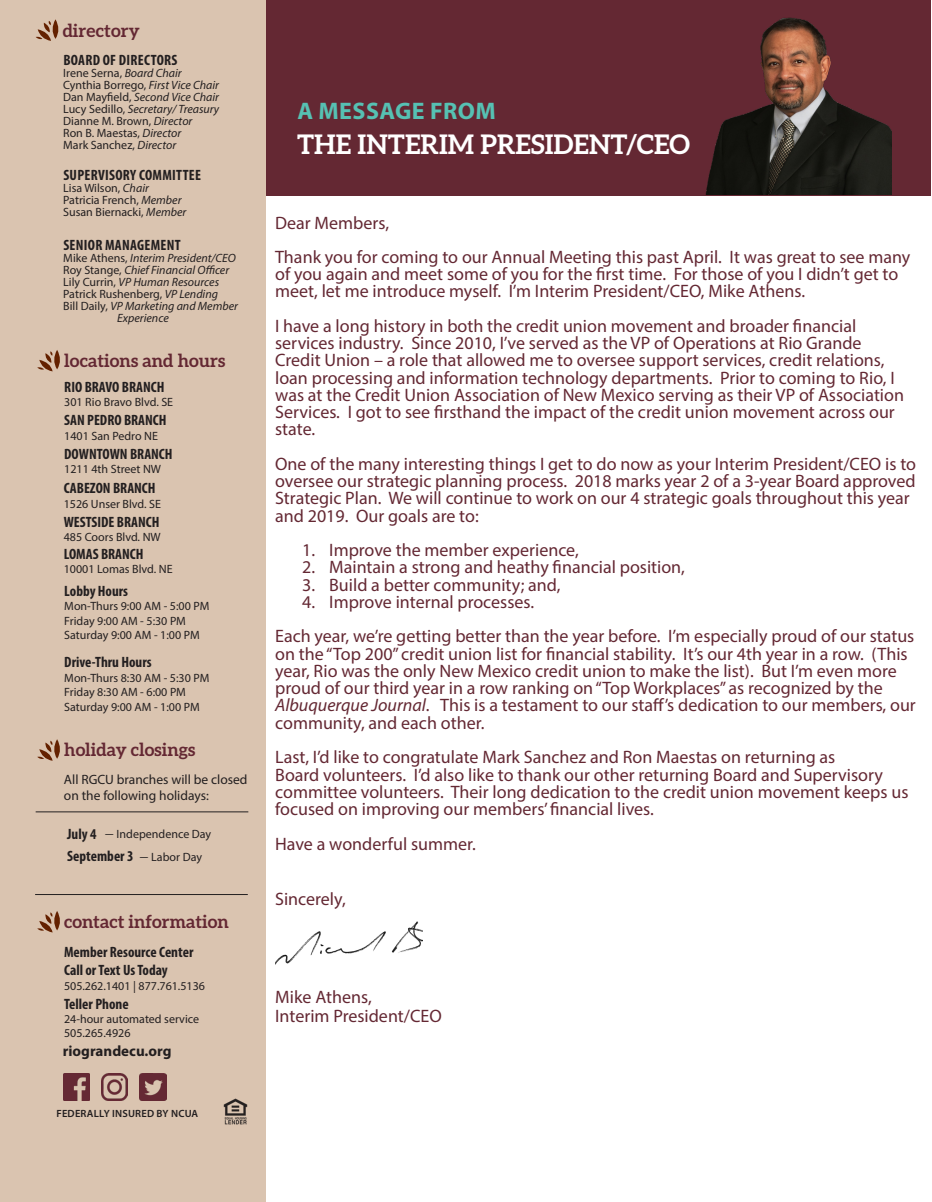
<style>
.page{position:relative;width:932px;height:1202px;background:#fff}
.page>*{position:absolute;margin:0;border:0;box-sizing:border-box;transform-origin:0 0}
.t1{font:700 27px "Aleo";color:#fff}
.t2{font:700 24px "Myriad Pro";letter-spacing:.02em;color:#56c1b3}
.t3{font:18px/17.2px "Myriad Pro";color:#642833}
.t4{font:700 18px "Aleo";color:#642833}
.t5{font:700 condensed 15px "Myriad Pro";color:#231f20}
.t6{font:700 condensed 15px "Myriad Pro";letter-spacing:.02em;color:#231f20}
.t7{font:700 15px "Myriad Pro";color:#231f20}
.t8{font:13.5px/16.2px "Myriad Pro";color:#231f20}
.t9{font:12px "Myriad Pro";color:#231f20}
.t10{font:italic 12px/12px "Myriad Pro";color:#231f20}
.t11{font:600 10.5px "Myriad Pro";letter-spacing:.02em;color:#231f20}
.s1{font-style:italic}
.s2{font-style:normal}
.s3{font-family:"Aleo"}
</style>
<div class="page">
<div style="left:0;top:0;width:266px;height:1202px;background:#dac4b0"></div>
<svg style="left:36px;top:19px;width:23px;height:22px"></svg>
<svg style="left:37px;top:350px;width:23px;height:21px"></svg>
<svg style="left:37px;top:739px;width:23px;height:21px"></svg>
<hr style="left:36px;top:811px;width:212px;height:1px;background:#231f20">
<hr style="left:35px;top:894px;width:213px;height:1px;background:#231f20">
<svg style="left:37px;top:911px;width:23px;height:21px"></svg>
<img style="left:223px;top:1098px;width:25px;height:26px">
<img style="left:63px;top:1073px;width:27px;height:27px">
<img style="left:101px;top:1073px;width:27px;height:27px">
<img style="left:140px;top:1073px;width:26px;height:27px">
<div style="left:266px;top:0;width:664px;height:196px;background:#642833"></div>
<img style="left:705px;top:17px;width:186px;height:178px">
<img style="left:275px;top:921px;width:148px;height:44px">
<p class="t4" style="left:63px;top:20px;width:79px">directory</p>
<p class="t6" style="left:63px;top:51px;width:116px">BOARD OF DIRECTORS</p>
<p class="t9" style="left:63px;top:66px;width:120px">Irene Serna, <span class="s1">Board Chair</span></p>
<p class="t9" style="left:63px;top:78px;width:157px">Cynthia Borrego, <span class="s1">First Vice Chair</span></p>
<p class="t10" style="left:63px;top:91px;width:157px"><span class="s2">Dan Mayfield,</span> Second Vice Chair</p>
<p class="t10" style="left:63px;top:103px;width:157px"><span class="s2">Lucy Sedillo,</span> Secretary/ Treasury</p>
<p class="t9" style="left:63px;top:114px;width:131px">Dianne M. Brown, <span class="s1">Director</span></p>
<p class="t9" style="left:63px;top:126px;width:120px">Ron B. Maestas, <span class="s1">Director</span></p>
<p class="t9" style="left:63px;top:138px;width:114px">Mark Sanchez, <span class="s1">Director</span></p>
<p class="t6" style="left:63px;top:166px;width:139px">SUPERVISORY COMMITTEE</p>
<p class="t9" style="left:63px;top:181px;width:87px">Lisa Wilson, <span class="s1">Chair</span></p>
<p class="t9" style="left:63px;top:193px;width:120px">Patricia French, <span class="s1">Member</span></p>
<p class="t9" style="left:63px;top:205px;width:125px">Susan Biernacki, <span class="s1">Member</span></p>
<p class="t6" style="left:63px;top:236px;width:119px">SENIOR MANAGEMENT</p>
<p class="t10" style="left:63px;top:252px;width:174px"><span class="s2">Mike Athens,</span> Interim President/CEO</p>
<p class="t10" style="left:63px;top:264px;width:167px"><span class="s2">Roy Stange,</span> Chief Financial Officer</p>
<p class="t10" style="left:63px;top:276px;width:157px"><span class="s2">Lily Currin,</span> VP Human Resources</p>
<p class="t9" style="left:63px;top:287px;width:156px">Patrick Rushenberg, <span class="s1">VP Lending</span></p>
<p class="t10" style="left:117px;top:300px;width:122px;text-indent:-54px"><span class="s2">Bill Daily,</span> VP Marketing and Member<br>Experience</p>
<p class="t4" style="left:64px;top:350px;width:162px">locations and hours</p>
<p class="t5" style="left:64px;top:377px;width:102px">RIO BRAVO BRANCH</p>
<p class="t9" style="left:64px;top:395px;width:110px">301 Rio Bravo Blvd. SE</p>
<p class="t5" style="left:64px;top:411px;width:104px">SAN PEDRO BRANCH</p>
<p class="t9" style="left:64px;top:428px;width:95px">1401 San Pedro NE</p>
<p class="t5" style="left:64px;top:444px;width:110px">DOWNTOWN BRANCH</p>
<p class="t9" style="left:64px;top:462px;width:98px">1211 4th Street NW</p>
<p class="t5" style="left:64px;top:479px;width:93px">CABEZON BRANCH</p>
<p class="t9" style="left:64px;top:496px;width:99px">1526 Unser Blvd. SE</p>
<p class="t5" style="left:64px;top:512px;width:97px">WESTSIDE BRANCH</p>
<p class="t9" style="left:64px;top:530px;width:98px">485 Coors Blvd. NW</p>
<p class="t5" style="left:64px;top:544px;width:81px">LOMAS BRANCH</p>
<p class="t9" style="left:64px;top:562px;width:110px">10001 Lomas Blvd. NE</p>
<p class="t5" style="left:64px;top:581px;width:65px">Lobby Hours</p>
<p class="t9" style="left:64px;top:599px;width:147px">Mon-Thurs 9:00 AM - 5:00 PM</p>
<p class="t9" style="left:64px;top:613px;width:123px">Friday 9:00 AM - 5:30 PM</p>
<p class="t9" style="left:64px;top:628px;width:137px">Saturday 9:00 AM - 1:00 PM</p>
<p class="t5" style="left:64px;top:653px;width:89px">Drive-Thru Hours</p>
<p class="t9" style="left:64px;top:670px;width:147px">Mon-Thurs 8:30 AM - 5:30 PM</p>
<p class="t9" style="left:64px;top:684px;width:123px">Friday 8:30 AM - 6:00 PM</p>
<p class="t9" style="left:64px;top:699px;width:137px">Saturday 9:00 AM - 1:00 PM</p>
<p class="t4" style="left:64px;top:739px;width:133px">holiday closings</p>
<p class="t8" style="left:64px;top:771px;width:185px">All RGCU branches will be closed on the following holidays:</p>
<p class="t5" style="left:67px;top:824px;width:31px">July 4</p>
<p class="t9" style="left:105px;top:826px;width:108px"><span class="s3">—</span> Independence Day</p>
<p class="t5" style="left:67px;top:846px;width:68px">September 3</p>
<p class="t9" style="left:140px;top:850px;width:64px"><span class="s3">—</span> Labor Day</p>
<p class="t4" style="left:64px;top:911px;width:166px">contact information</p>
<p class="t5" style="left:64px;top:943px;width:131px">Member Resource Center</p>
<p class="t5" style="left:64px;top:961px;width:105px">Call or Text Us Today</p>
<p class="t9" style="left:64px;top:978px;width:143px">505.262.1401 | 877.761.5136</p>
<p class="t5" style="left:64px;top:994px;width:66px">Teller Phone</p>
<p class="t9" style="left:64px;top:1011px;width:137px">24-hour automated service</p>
<p class="t9" style="left:64px;top:1026px;width:68px">505.265.4926</p>
<p class="t7" style="left:63px;top:1041px;width:110px">riograndecu.org</p>
<p class="t11" style="left:56px;top:1107px;width:143px">FEDERALLY INSURED BY NCUA</p>
<p class="t2" style="left:297px;top:95px;width:200px">A MESSAGE FROM</p>
<p class="t1" style="left:297px;top:128px;width:394px">THE INTERIM PRESIDENT/CEO</p>
<p class="t3" style="left:275px;top:214px;width:115px">Dear Members,</p>
<p class="t3" style="left:275px;top:248px;width:636px">Thank you for coming to our Annual Meeting this past April. It was great to see many of you again and meet some of you for the first time. For those of you I didn’t get to meet, let me introduce myself. I’m Interim President/CEO, Mike Athens.</p>
<p class="t3" style="left:275px;top:317px;width:630px">I have a long history in both the credit union movement and broader financial services industry. Since 2010, I’ve served as the VP of Operations at Rio Grande Credit Union – a role that allowed me to oversee support services, credit relations, loan processing and information technology departments. Prior to coming to Rio, I was at the Credit Union Association of New Mexico serving as their VP of Association Services. I got to see firsthand the impact of the credit union movement across our state.</p>
<p class="t3" style="left:275px;top:455px;width:642px">One of the many interesting things I get to do now as your Interim President/CEO is to oversee our strategic planning process. 2018 marks year 2 of a 3-year Board approved Strategic Plan. We will continue to work on our 4 strategic goals throughout this year and 2019. Our goals are to:</p>
<p class="t3" style="left:302px;top:541px;width:278px">1. Improve the member experience,</p>
<p class="t3" style="left:302px;top:558px;width:384px">2. Maintain a strong and heathy financial position,</p>
<p class="t3" style="left:302px;top:576px;width:260px">3. Build a better community; and,</p>
<p class="t3" style="left:302px;top:593px;width:233px">4. Improve internal processes.</p>
<p class="t3" style="left:275px;top:627px;width:642px">Each year, we’re getting better than the year before. I’m especially proud of our status on the “Top 200” credit union list for financial stability. It’s our 4th year in a row. (This year, Rio was the only New Mexico credit union to make the list). But I’m even more proud of our third year in a row ranking on “Top Workplaces” as recognized by the <span class="s1">Albuquerque Journal</span>. This is a testament to our staff’s dedication to our members, our community, and each other.</p>
<p class="t3" style="left:275px;top:748px;width:635px">Last, I’d like to congratulate Mark Sanchez and Ron Maestas on returning as<br>Board volunteers. I’d also like to thank our other returning Board and Supervisory committee volunteers. Their long dedication to the credit union movement keeps us focused on improving our members’ financial lives.</p>
<p class="t3" style="left:275px;top:834px;width:202px">Have a wonderful summer.</p>
<p class="t3" style="left:275px;top:890px;width:72px">Sincerely,</p>
<p class="t3" style="left:275px;top:987px;width:98px">Mike Athens,</p>
<p class="t3" style="left:275px;top:1007px;width:168px">Interim President/CEO</p>
</div>
